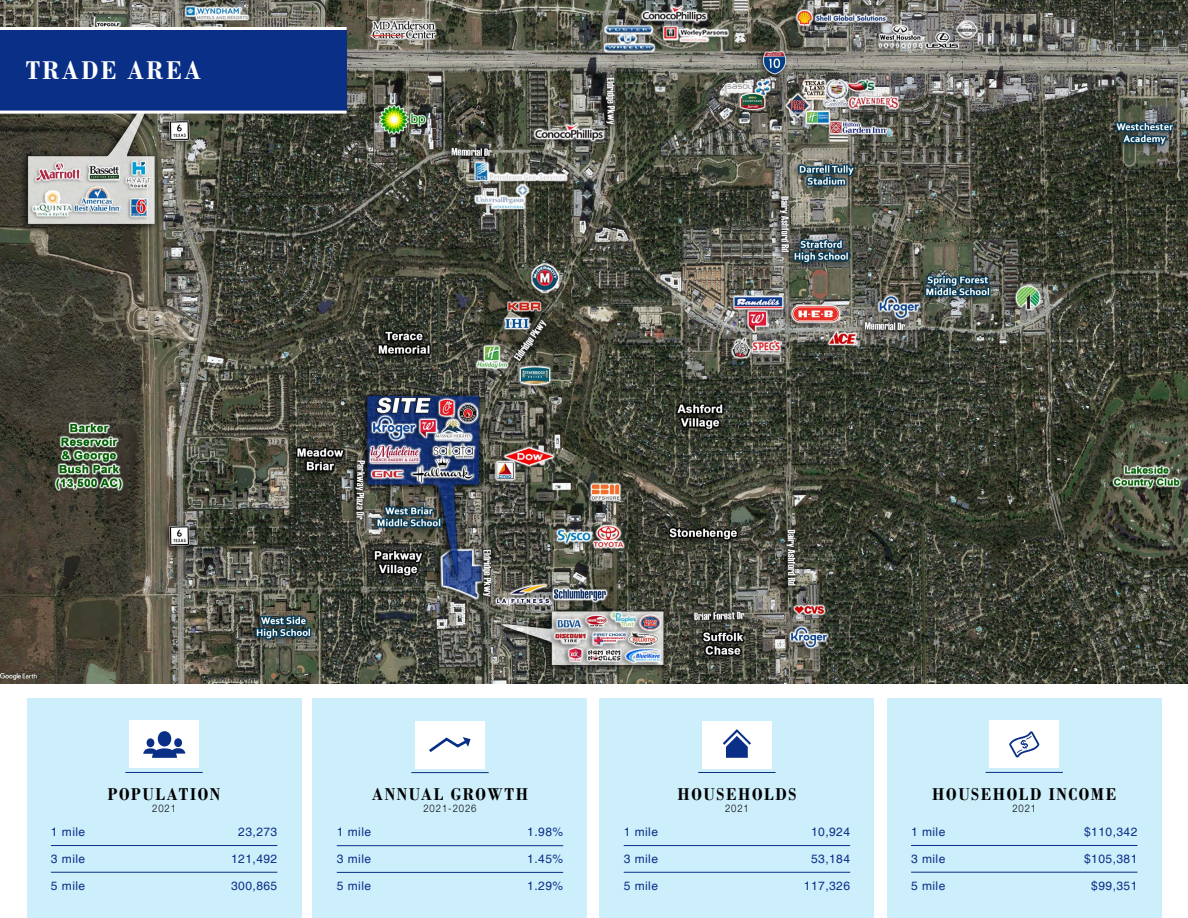
<style>
.page{position:relative;width:1188px;height:918px;background:#fff}
.page>*{position:absolute;margin:0;border:0;box-sizing:border-box;transform-origin:0 0}
.t1{font:700 27px "Bodoni";letter-spacing:.1em;color:#fff;scale:.9 1}
.t2{font:700 18px "Bodoni";letter-spacing:.1em;color:#000;scale:.9 1}
.t3{font:12px "Helvetica";letter-spacing:.04em;color:#0a2f87}
.t4{font:300 10.5px "Helvetica Neue LT Std";letter-spacing:.1em;color:#000;scale:.9 1}
</style>
<div class="page">
<img style="left:0;top:0;width:1188px;height:684px">
<svg style="left:0;top:26px;width:350px;height:89px"></svg>
<div style="left:27px;top:698px;width:274px;height:220px;background:#cdeefb"></div>
<div style="left:313px;top:698px;width:274px;height:220px;background:#cdeefb"></div>
<div style="left:600px;top:698px;width:274px;height:220px;background:#cdeefb"></div>
<div style="left:887px;top:698px;width:274px;height:220px;background:#cdeefb"></div>
<div style="left:130px;top:721px;width:69px;height:47px;background:#fff"></div>
<hr style="left:125px;top:772px;width:78px;height:1px;background:#0a2f87">
<svg style="left:143px;top:731px;width:42px;height:27px"></svg>
<div style="left:415px;top:721px;width:70px;height:47px;background:#fff"></div>
<hr style="left:411px;top:772px;width:78px;height:1px;background:#0a2f87">
<svg style="left:429px;top:737px;width:42px;height:15px"></svg>
<div style="left:702px;top:721px;width:70px;height:47px;background:#fff"></div>
<hr style="left:698px;top:772px;width:78px;height:1px;background:#0a2f87">
<svg style="left:723px;top:729px;width:28px;height:29px"></svg>
<div style="left:989px;top:721px;width:70px;height:47px;background:#fff"></div>
<hr style="left:986px;top:772px;width:77px;height:1px;background:#0a2f87">
<svg style="left:1009px;top:731px;width:30px;height:26px"></svg>
<hr style="left:51px;top:845px;width:226px;height:1px;background:#0a2f87">
<hr style="left:337px;top:845px;width:226px;height:1px;background:#0a2f87">
<hr style="left:624px;top:845px;width:226px;height:1px;background:#0a2f87">
<hr style="left:911px;top:845px;width:226px;height:1px;background:#0a2f87">
<hr style="left:51px;top:872px;width:226px;height:1px;background:#0a2f87">
<hr style="left:337px;top:872px;width:226px;height:1px;background:#0a2f87">
<hr style="left:624px;top:872px;width:226px;height:1px;background:#0a2f87">
<hr style="left:911px;top:872px;width:226px;height:1px;background:#0a2f87">
<h1 class="t1" style="left:26px;top:54px;width:196px">TRADE AREA</h1>
<p class="t3" style="left:51px;top:825px;width:36px">1 mile</p>
<p class="t3" style="left:51px;top:852px;width:36px">3 mile</p>
<p class="t3" style="left:51px;top:879px;width:36px">5 mile</p>
<h2 class="t2" style="left:108px;top:783px;width:126px">POPULATION</h2>
<p class="t4" style="left:152px;top:802px;width:28px">2021</p>
<p class="t3" style="left:238px;top:825px;width:41px">23,273</p>
<p class="t3" style="left:231px;top:852px;width:48px">121,492</p>
<p class="t3" style="left:231px;top:879px;width:48px">300,865</p>
<h2 class="t2" style="left:372px;top:783px;width:175px">ANNUAL GROWTH</h2>
<p class="t4" style="left:423px;top:802px;width:60px">2021-2026</p>
<p class="t3" style="left:337px;top:825px;width:36px">1 mile</p>
<p class="t3" style="left:337px;top:852px;width:36px">3 mile</p>
<p class="t3" style="left:337px;top:879px;width:36px">5 mile</p>
<p class="t3" style="left:527px;top:825px;width:37px">1.98%</p>
<p class="t3" style="left:527px;top:852px;width:37px">1.45%</p>
<p class="t3" style="left:527px;top:879px;width:37px">1.29%</p>
<p class="t3" style="left:624px;top:825px;width:36px">1 mile</p>
<p class="t3" style="left:624px;top:852px;width:36px">3 mile</p>
<p class="t3" style="left:624px;top:879px;width:36px">5 mile</p>
<h2 class="t2" style="left:678px;top:783px;width:133px">HOUSEHOLDS</h2>
<p class="t4" style="left:725px;top:802px;width:28px">2021</p>
<p class="t3" style="left:811px;top:825px;width:41px">10,924</p>
<p class="t3" style="left:811px;top:852px;width:41px">53,184</p>
<p class="t3" style="left:804px;top:879px;width:48px">117,326</p>
<h2 class="t2" style="left:932px;top:783px;width:206px">HOUSEHOLD INCOME</h2>
<p class="t4" style="left:1012px;top:802px;width:28px">2021</p>
<p class="t3" style="left:911px;top:825px;width:36px">1 mile</p>
<p class="t3" style="left:911px;top:852px;width:36px">3 mile</p>
<p class="t3" style="left:911px;top:879px;width:36px">5 mile</p>
<p class="t3" style="left:1084px;top:825px;width:55px">$110,342</p>
<p class="t3" style="left:1084px;top:852px;width:55px">$105,381</p>
<p class="t3" style="left:1091px;top:879px;width:48px">$99,351</p>
</div>
